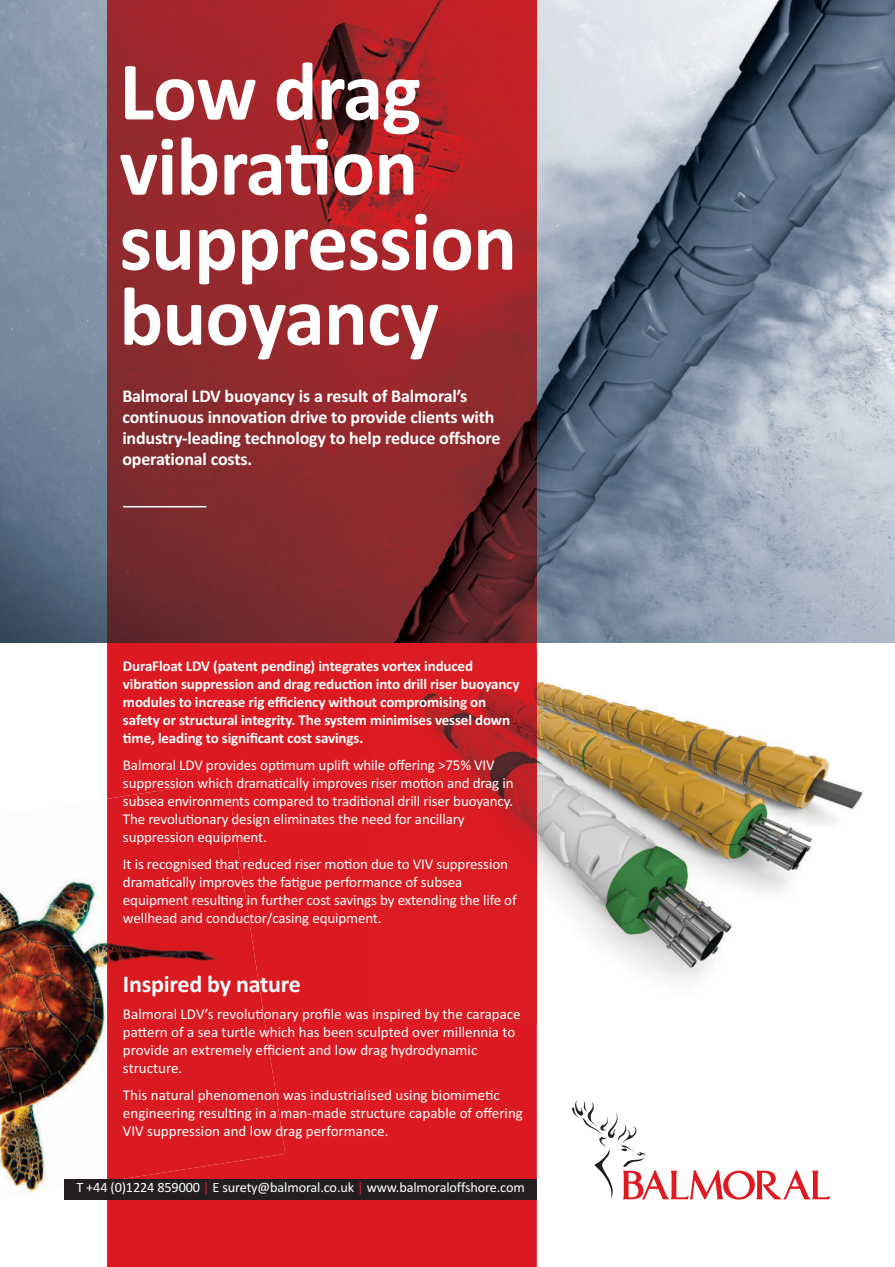
<style>
.page{position:relative;width:895px;height:1267px;background:#fff}
.page>*{position:absolute;margin:0;border:0;box-sizing:border-box;transform-origin:0 0}
.t1{font:700 84px/75px "Calibri";letter-spacing:-.01em;color:#fff}
.t2{font:700 24px "Calibri";letter-spacing:-.01em;color:#fff}
.t3{font:700 18px/21px "Calibri";letter-spacing:-.01em;color:#fff}
.t4{font:15px/18px "Calibri";letter-spacing:-.01em;color:#fff}
.t5{font:700 15px/18px "Calibri";letter-spacing:-.01em;color:#fff}
.t6{font:14.25px "Calibri";letter-spacing:-.01em;color:#fff}
.s1{color:#de1920}
</style>
<div class="page">
<img style="left:0;top:879px;width:107px;height:318px">
<img style="left:536px;top:652px;width:327px;height:371px">
<img style="left:0;top:0;width:894px;height:642px">
<div style="left:107px;top:642px;width:429px;height:624px;background:#dd1a21"></div>
<div style="left:107px;top:786px;width:178px;height:392px;background:#d91a20"></div>
<svg style="left:572px;top:1100px;width:258px;height:99px"></svg>
<hr style="left:123px;top:506px;width:83px;height:1px;background:#fff">
<div style="left:65px;top:1178px;width:471px;height:21px;background:#231f20"></div>
<h1 class="t1" style="left:119px;top:61px;width:399px">Low drag vibration suppression buoyancy</h1>
<p class="t3" style="left:122px;top:387px;width:380px">Balmoral LDV buoyancy is a result of Balmoral’s continuous innovation drive to provide clients with industry‐leading technology to help reduce offshore operational costs.</p>
<p class="t5" style="left:123px;top:658px;width:398px">DuraFloat LDV (patent pending) integrates vortex induced vibration suppression and drag reduction into drill riser buoyancy modules to increase rig efficiency without compromising on safety or structural integrity. The system minimises vessel down time, leading to significant cost savings.</p>
<p class="t4" style="left:123px;top:757px;width:392px">Balmoral LDV provides optimum uplift while offering ˃75% VIV suppression which dramatically improves riser motion and drag in subsea environments compared to traditional drill riser buoyancy.<br>The revolutionary design eliminates the need for ancillary suppression equipment.</p>
<p class="t4" style="left:123px;top:856px;width:395px">It is recognised that reduced riser motion due to VIV suppression dramatically improves the fatigue performance of subsea equipment resulting in further cost savings by extending the life of wellhead and conductor/casing equipment.</p>
<h2 class="t2" style="left:123px;top:975px;width:179px">Inspired by nature</h2>
<p class="t4" style="left:123px;top:1006px;width:399px">Balmoral LDV’s revolutionary profile was inspired by the carapace pattern of a sea turtle which has been sculpted over millennia to provide an extremely efficient and low drag hydrodynamic structure.</p>
<p class="t4" style="left:123px;top:1087px;width:401px">This natural phenomenon was industrialised using biomimetic engineering resulting in a man‐made structure capable of offering<br>VIV suppression and low drag performance.</p>
<p class="t6" style="left:76px;top:1182px;width:450px">T +44 (0)1224 859000 <span class="s1">|</span> E surety@balmoral.co.uk <span class="s1">|</span> www.balmoraloffshore.com</p>
</div>
